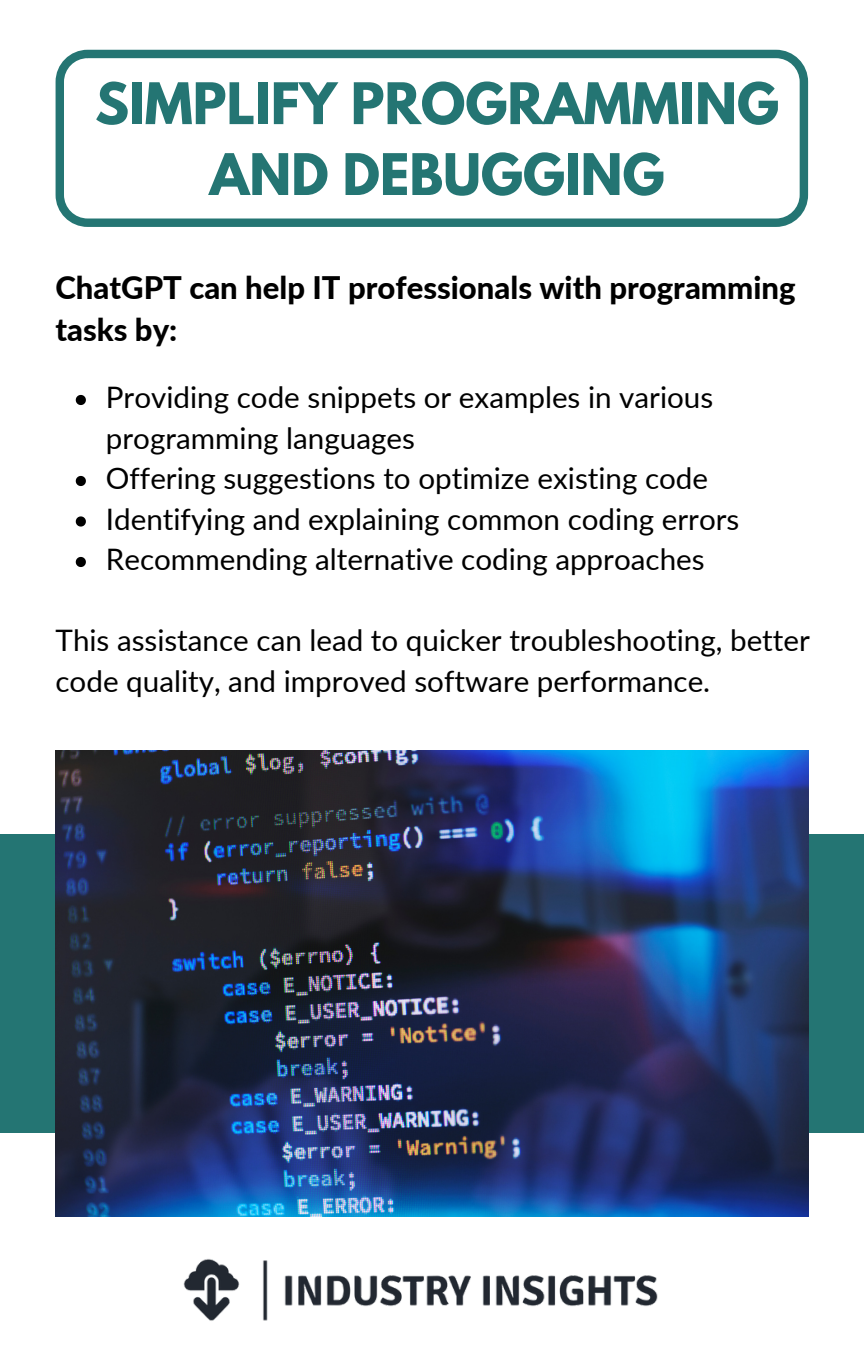
<style>
.page{position:relative;width:864px;height:1350px;background:#fff}
.page>*{position:absolute;margin:0;border:0;box-sizing:border-box;transform-origin:0 0}
.t1{font:700 50.85px/70.9px "League Spartan";color:#247573;text-align:center}
.t2{font:800 31.05px/42.3px "Lato";color:#000}
.t3{font:29.7px/40.5px "Lato";color:#000}
</style>
<div class="page">
<div style="left:0;top:834px;width:864px;height:299px;background:#247573"></div>
<svg style="left:56px;top:50px;width:752px;height:177px"></svg>
<img style="left:56px;top:751px;width:752px;height:465px">
<img style="left:183px;top:1259px;width:475px;height:62px">
<svg style="left:76px;top:395px;width:10px;height:10px"></svg>
<svg style="left:76px;top:476px;width:10px;height:10px"></svg>
<svg style="left:76px;top:516px;width:10px;height:11px"></svg>
<svg style="left:76px;top:557px;width:10px;height:10px"></svg>
<h1 class="t1" style="left:95px;top:75px;width:686px">SIMPLIFY PROGRAMMING<br>AND DEBUGGING</h1>
<p class="t2" style="left:56px;top:266px;width:742px">ChatGPT can help IT professionals with programming tasks by:</p>
<p class="t3" style="left:106px;top:377px;width:635px">Providing code snippets or examples in various programming languages<br>Offering suggestions to optimize existing code Identifying and explaining common coding errors Recommending alternative coding approaches</p>
<p class="t3" style="left:56px;top:620px;width:756px">This assistance can lead to quicker troubleshooting, better code quality, and improved software performance.</p>
</div>
